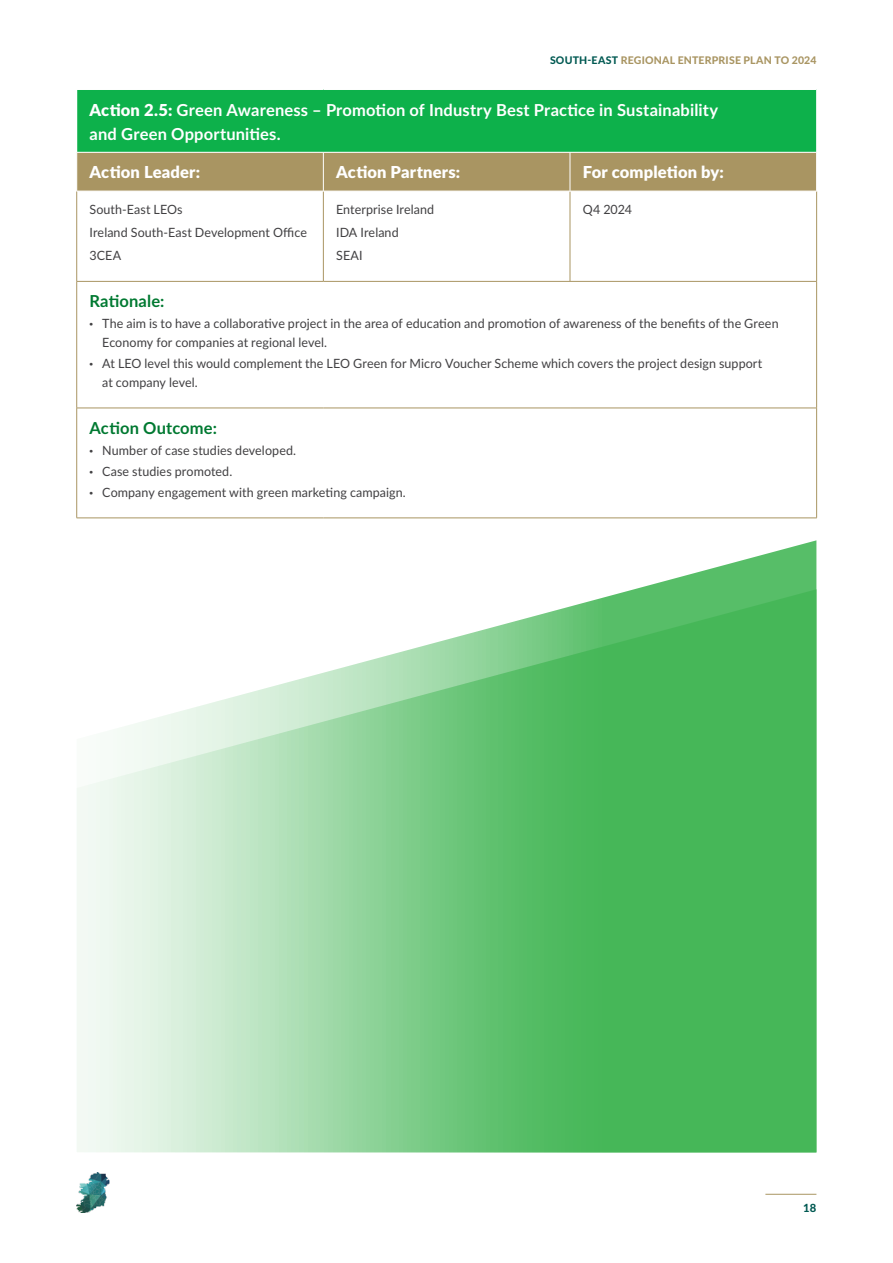
<style>
.page{position:relative;width:893px;height:1263px;background:#fff}
.page>*{position:absolute;margin:0;border:0;box-sizing:border-box;transform-origin:0 0}
.t1{font:700 16.5px/24px "Lato";letter-spacing:.01em;color:#fff}
.t2{font:900 16.5px "Lato";letter-spacing:.01em;color:#fff}
.t3{font:700 16.5px "Lato";letter-spacing:.01em;color:#007931}
.t4{font:12.75px/23px "Lato";letter-spacing:.005em;color:#414042}
.t5{font:800 11.25px "Lato";color:#005952}
.t6{font:800 10.5px "Lato";letter-spacing:.02em;color:#a99562}
.s1{color:#005952}
.s2{font-weight:900}
</style>
<div class="page">
<svg style="left:635px;top:540px;width:181px;height:49px"></svg>
<svg style="left:77px;top:589px;width:739px;height:563px;background:#8cd297"></svg>
<hr style="left:765px;top:1194px;width:51px;height:1px;background:#a99562">
<img style="left:77px;top:1172px;width:32px;height:41px">
<div style="left:77px;top:89px;width:740px;height:63px;background:#0db14b"></div>
<div style="left:77px;top:153px;width:739px;height:38px;background:#a99562"></div>
<hr style="left:323px;top:152px;width:1px;height:39px;background:#fff">
<hr style="left:570px;top:152px;width:1px;height:39px;background:#fff">
<hr style="left:323px;top:191px;width:1px;height:90px;background:#a99562">
<hr style="left:570px;top:191px;width:1px;height:90px;background:#a99562">
<hr style="left:77px;top:408px;width:246px;height:1px;background:#a99562">
<hr style="left:323px;top:408px;width:247px;height:1px;background:#a99562">
<hr style="left:570px;top:408px;width:247px;height:1px;background:#a99562">
<hr style="left:77px;top:281px;width:246px;height:1px;background:#a99562">
<hr style="left:323px;top:281px;width:247px;height:1px;background:#a99562">
<hr style="left:570px;top:281px;width:247px;height:1px;background:#a99562">
<hr style="left:76px;top:191px;width:1px;height:90px;background:#a99562">
<hr style="left:816px;top:191px;width:1px;height:90px;background:#a99562">
<hr style="left:76px;top:282px;width:1px;height:126px;background:#a99562">
<hr style="left:816px;top:282px;width:1px;height:126px;background:#a99562">
<hr style="left:76px;top:408px;width:1px;height:110px;background:#a99562">
<hr style="left:816px;top:408px;width:1px;height:110px;background:#a99562">
<hr style="left:77px;top:518px;width:246px;height:1px;background:#a99562">
<hr style="left:323px;top:518px;width:247px;height:1px;background:#a99562">
<hr style="left:570px;top:518px;width:247px;height:1px;background:#a99562">
<hr style="left:816px;top:90px;width:1px;height:62px;background:#fff">
<hr style="left:323px;top:191px;width:247px;height:1px;background:#fff">
<hr style="left:570px;top:191px;width:247px;height:1px;background:#fff">
<hr style="left:77px;top:89px;width:246px;height:1px;background:#fff">
<hr style="left:323px;top:89px;width:247px;height:1px;background:#fff">
<hr style="left:570px;top:89px;width:247px;height:1px;background:#fff">
<p class="t6" style="left:550px;top:52px;width:268px"><span class="s1">SOUTH-EAST</span> REGIONAL ENTERPRISE PLAN TO 2024</p>
<p class="t1" style="left:89px;top:97px;width:630px"><span class="s2">Action 2.5:</span> Green Awareness – Promotion of Industry Best Practice in Sustainability and Green Opportunities.</p>
<p class="t2" style="left:89px;top:160px;width:112px">Action Leader:</p>
<p class="t2" style="left:336px;top:160px;width:125px">Action Partners:</p>
<p class="t2" style="left:583px;top:160px;width:143px">For completion by:</p>
<p class="t4" style="left:89px;top:197px;width:219px">South-East LEOs<br>Ireland South-East Development Office<br>3CEA</p>
<p class="t4" style="left:336px;top:197px;width:100px">Enterprise Ireland<br>IDA Ireland<br>SEAI</p>
<p class="t4" style="left:583px;top:197px;width:51px">Q4 2024</p>
<p class="t3" style="left:89px;top:289px;width:76px">Rationale:</p>
<p class="t4" style="left:102px;top:314px;width:678px;line-height:18.8px;text-indent:-13px"><span class="s2">·</span> The aim is to have a collaborative project in the area of education and promotion of awareness of the benefits of the Green<br>Economy for companies at regional level.</p>
<p class="t4" style="left:102px;top:353px;width:662px;line-height:18.8px;text-indent:-13px"><span class="s2">·</span> At LEO level this would complement the LEO Green for Micro Voucher Scheme which covers the project design support at company level.</p>
<p class="t3" style="left:89px;top:416px;width:129px">Action Outcome:</p>
<p class="t4" style="left:89px;top:439px;width:318px;line-height:20.9px"><span class="s2">·</span> Number of case studies developed.<br><span class="s2">·</span> Case studies promoted.<br><span class="s2">·</span> Company engagement with green marketing campaign.</p>
<p class="t5" style="left:803px;top:1200px;width:15px">18</p>
</div>
